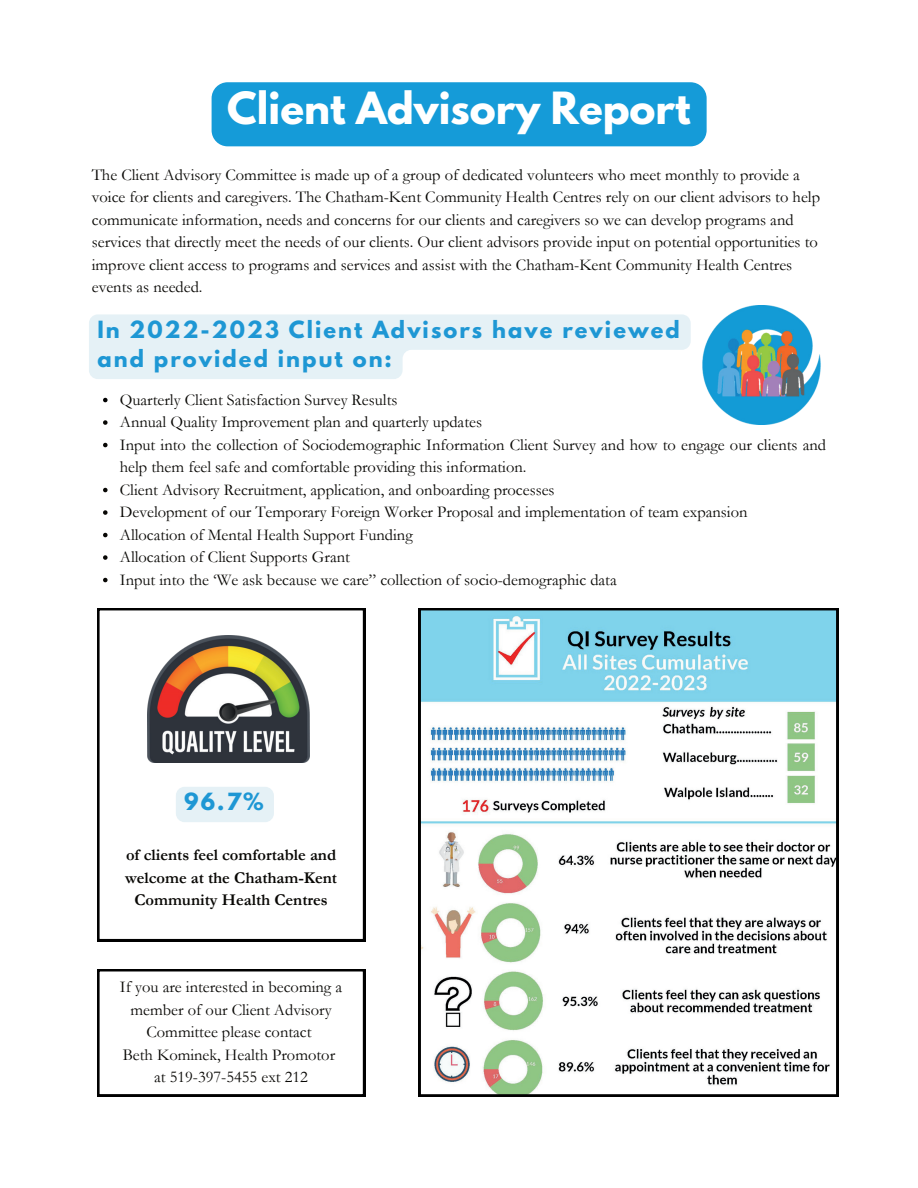
<style>
.page{position:relative;width:918px;height:1188px;background:#fff}
.page>*{position:absolute;margin:0;border:0;box-sizing:border-box;transform-origin:0 0}
.t1{font:700 39.3px "League Spartan";color:#fff}
.t2{font:700 21px/29.2px "League Spartan";letter-spacing:.1em;color:#1e97d4}
.t3{font:16.5px/22.5px "Garamond";color:#080704}
.t4{font:700 16.5px/22.5px "Garamond";color:#080704;text-align:center}
</style>
<div class="page">
<svg style="left:419px;top:608px;width:419px;height:488px"></svg>
<svg style="left:97px;top:608px;width:268px;height:333px"></svg>
<svg style="left:97px;top:969px;width:268px;height:127px"></svg>
<img style="left:147px;top:635px;width:162px;height:127px">
<svg style="left:103px;top:398px;width:5px;height:4px"></svg>
<svg style="left:103px;top:420px;width:5px;height:5px"></svg>
<svg style="left:103px;top:443px;width:5px;height:4px"></svg>
<svg style="left:103px;top:488px;width:5px;height:4px"></svg>
<svg style="left:103px;top:510px;width:5px;height:5px"></svg>
<svg style="left:103px;top:533px;width:5px;height:4px"></svg>
<svg style="left:103px;top:555px;width:5px;height:5px"></svg>
<svg style="left:103px;top:578px;width:5px;height:4px"></svg>
<img style="left:702px;top:306px;width:119px;height:118px">
<div style="left:212px;top:82px;width:495px;height:64px;background:#159bd8"></div>
<div style="left:176px;top:787px;width:98px;height:35px;background:#e5f1f6;border-radius:9px"></div>
<svg style="left:89px;top:314px;width:602px;height:65px"></svg>
<h1 class="t1" style="left:227px;top:77px;width:465px">Client Advisory Report</h1>
<p class="t3" style="left:92px;top:163px;width:730px">The Client Advisory Committee is made up of a group of dedicated volunteers who meet monthly to provide a voice for clients and caregivers. The Chatham-Kent Community Health Centres rely on our client advisors to help communicate information, needs and concerns for our clients and caregivers so we can develop programs and services that directly meet the needs of our clients. Our client advisors provide input on potential opportunities to improve client access to programs and services and assist with the Chatham-Kent Community Health Centres events as needed.</p>
<p class="t2" style="left:97px;top:314px;width:584px">In 2022-2023 Client Advisors have reviewed and provided input on:</p>
<p class="t3" style="left:120px;top:388px;width:708px">Quarterly Client Satisfaction Survey Results<br>Annual Quality Improvement plan and quarterly updates<br>Input into the collection of Sociodemographic Information Client Survey and how to engage our clients and help them feel safe and comfortable providing this information.<br>Client Advisory Recruitment, application, and onboarding processes<br>Development of our Temporary Foreign Worker Proposal and implementation of team expansion<br>Allocation of Mental Health Support Funding<br>Allocation of Client Supports Grant<br>Input into the ‘We ask because we care” collection of socio-demographic data</p>
<p class="t2" style="left:184px;top:787px;width:81px">96.7%</p>
<p class="t4" style="left:125px;top:844px;width:213px">of clients feel comfortable and welcome at the Chatham-Kent<br>Community Health Centres</p>
<p class="t3" style="left:120px;top:975px;width:224px;text-align:center">If you are interested in becoming a member of our Client Advisory<br>Committee please contact<br>Beth Kominek, Health Promotor at 519-397-5455 ext 212</p>
</div>
